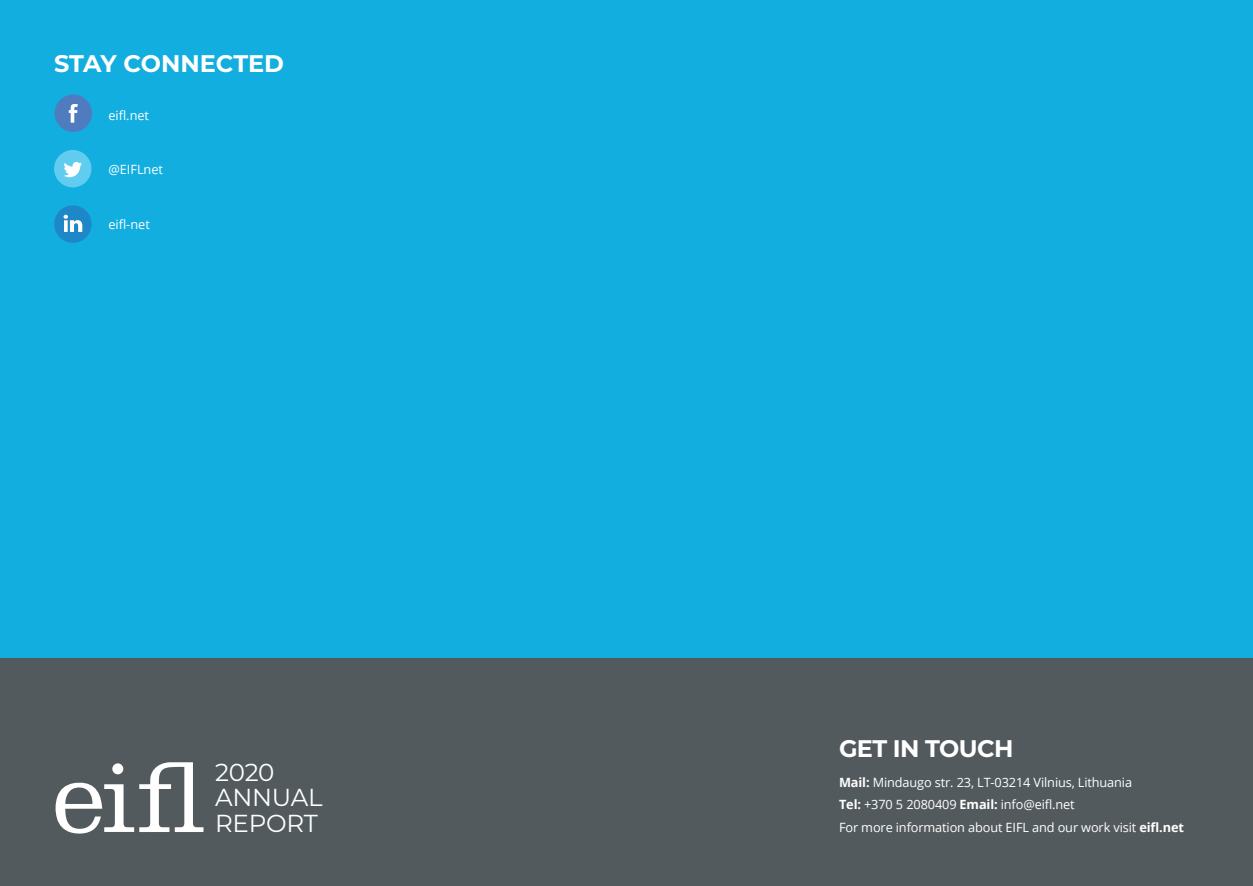
<style>
.page{position:relative;width:1253px;height:886px;background:#13aee0}
.page>*{position:absolute;margin:0;border:0;box-sizing:border-box;transform-origin:0 0}
.t1{font:24.6px/25.5px "Montserrat";letter-spacing:-.01em;color:#fff}
.Body_Copy{font:700 24px "Montserrat";color:#fff}
._2016_Body{font:700 24px "Montserrat";letter-spacing:-.025em;color:#fff}
._2016_Body-2{font:12.75px "Open Sans";letter-spacing:-.01em;color:#fff}
.Body_Copy-2{font:12.75px "Open Sans";color:#fff}
.s1{font-weight:700}
</style>
<div class="page">
<div style="left:0;top:658px;width:1253px;height:228px;background:#535a5d"></div>
<div style="left:55px;top:95px;width:37px;height:37px;background:#4e7cbf;border-radius:50%"></div>
<svg style="left:69px;top:104px;width:9px;height:19px"></svg>
<div style="left:54px;top:150px;width:38px;height:37px;background:#60ccf0;border-radius:50%"></div>
<svg style="left:63px;top:162px;width:19px;height:15px"></svg>
<div style="left:54px;top:205px;width:38px;height:38px;background:#1e87c8;border-radius:50%"></div>
<svg style="left:64px;top:215px;width:18px;height:17px"></svg>
<svg style="left:55px;top:762px;width:148px;height:72px"></svg>
<div style="left:112px;top:763px;width:11px;height:11px;background:#fff;border-radius:50%"></div>
<p class="Body_Copy" style="left:54px;top:46px;width:231px">STAY CONNECTED</p>
<p class="Body_Copy-2" style="left:108px;top:107px;width:42px">eifl.net</p>
<p class="Body_Copy-2" style="left:108px;top:161px;width:56px">@EIFLnet</p>
<p class="Body_Copy-2" style="left:108px;top:215px;width:43px">eifl-net</p>
<p class="t1" style="left:215px;top:758px;width:109px">2020<br>ANNUAL<br>REPORT</p>
<p class="_2016_Body" style="left:839px;top:731px;width:176px">GET IN TOUCH</p>
<p class="_2016_Body-2" style="left:839px;top:773px;width:295px"><span class="s1">Mail:</span> Mindaugo str. 23, LT-03214 Vilnius, Lithuania</p>
<p class="_2016_Body-2" style="left:839px;top:795px;width:237px"><span class="s1">Tel:</span> +370 5 2080409 <span class="s1">Email:</span> info@eifl.net</p>
<p class="_2016_Body-2" style="left:839px;top:818px;width:346px">For more information about EIFL and our work visit <span class="s1">eifl.net</span></p>
</div>
